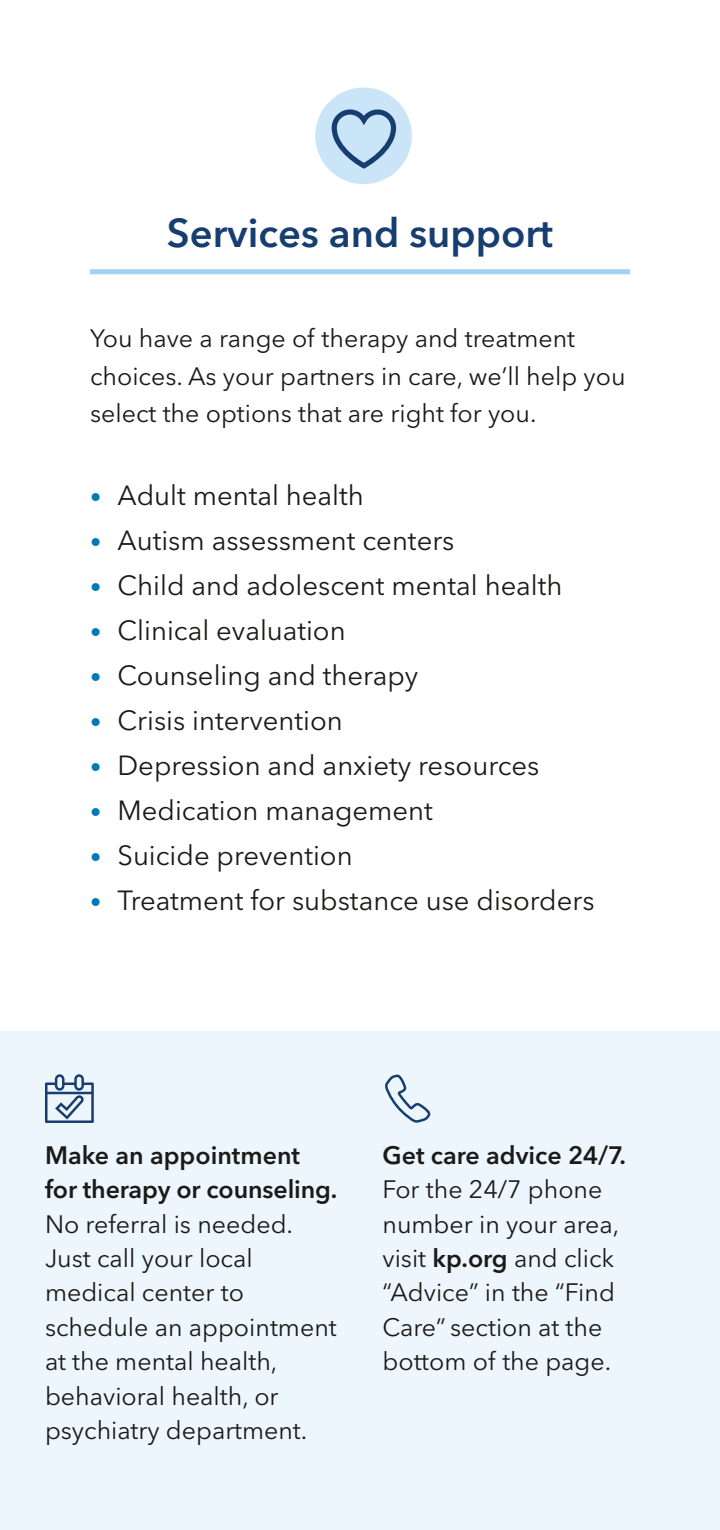
<style>
.page{position:relative;width:720px;height:1530px;background:#fff}
.page>*{position:absolute;margin:0;border:0;box-sizing:border-box;transform-origin:0 0}
.t1{font:600 40px "Avenir Next LT Pro";color:#163e70}
.t2{font:27.5px "Avenir Next LT Pro";color:#1a1a18}
.BodyCopy_Demi__11_5{font:25px/34.5px "Avenir Next LT Pro";color:#1a1a18}
.BodyCopy_Book__10_13{font:25px/37.5px "Avenir Next LT Pro";color:#1a1a18}
.t3{font:600 25px/34.5px "Avenir Next LT Pro";color:#1a1a18}
.s1{font-size:22.5px;color:#007ab7}
.s2{font-weight:600}
</style>
<div class="page">
<div style="left:0;top:1032px;width:720px;height:498px;background:#eef6fd"></div>
<svg style="left:45px;top:1074px;width:49px;height:49px"></svg>
<svg style="left:385px;top:1075px;width:46px;height:48px"></svg>
<div style="left:90px;top:269px;width:540px;height:5px;background:#a1d1f2"></div>
<div style="left:315px;top:88px;width:97px;height:96px;background:#cae4f8;border-radius:50%"></div>
<svg style="left:331px;top:109px;width:68px;height:62px"></svg>
<h2 class="t1" style="left:167px;top:208px;width:388px">Services and support</h2>
<p class="BodyCopy_Book__10_13" style="left:90px;top:320px;width:537px">You have a range of therapy and treatment choices. As your partners in care, we’ll help you select the options that are right for you.</p>
<p class="t2" style="left:90px;top:479px;width:275px"><span class="s1">•</span> Adult mental health</p>
<p class="t2" style="left:90px;top:524px;width:366px"><span class="s1">•</span> Autism assessment centers</p>
<p class="t2" style="left:90px;top:569px;width:474px"><span class="s1">•</span> Child and adolescent mental health</p>
<p class="t2" style="left:90px;top:614px;width:257px"><span class="s1">•</span> Clinical evaluation</p>
<p class="t2" style="left:90px;top:659px;width:330px"><span class="s1">•</span> Counseling and therapy</p>
<p class="t2" style="left:90px;top:704px;width:254px"><span class="s1">•</span> Crisis intervention</p>
<p class="t2" style="left:90px;top:749px;width:451px"><span class="s1">•</span> Depression and anxiety resources</p>
<p class="t2" style="left:90px;top:794px;width:344px"><span class="s1">•</span> Medication management</p>
<p class="t2" style="left:90px;top:839px;width:264px"><span class="s1">•</span> Suicide prevention</p>
<p class="t2" style="left:90px;top:884px;width:506px"><span class="s1">•</span> Treatment for substance use disorders</p>
<h3 class="t3" style="left:45px;top:1138px;width:294px">Make an appointment for therapy or counseling.</h3>
<p class="BodyCopy_Demi__11_5" style="left:45px;top:1207px;width:293px">No referral is needed.<br>Just call your local medical center to schedule an appointment at the mental health, behavioral health, or psychiatry department.</p>
<h3 class="t3" style="left:382px;top:1138px;width:245px">Get care advice 24/7.</h3>
<p class="BodyCopy_Demi__11_5" style="left:382px;top:1172px;width:238px">For the 24/7 phone number in your area, visit <span class="s2">kp.org</span> and click “Advice” in the “Find<br>Care” section at the bottom of the page.</p>
</div>
